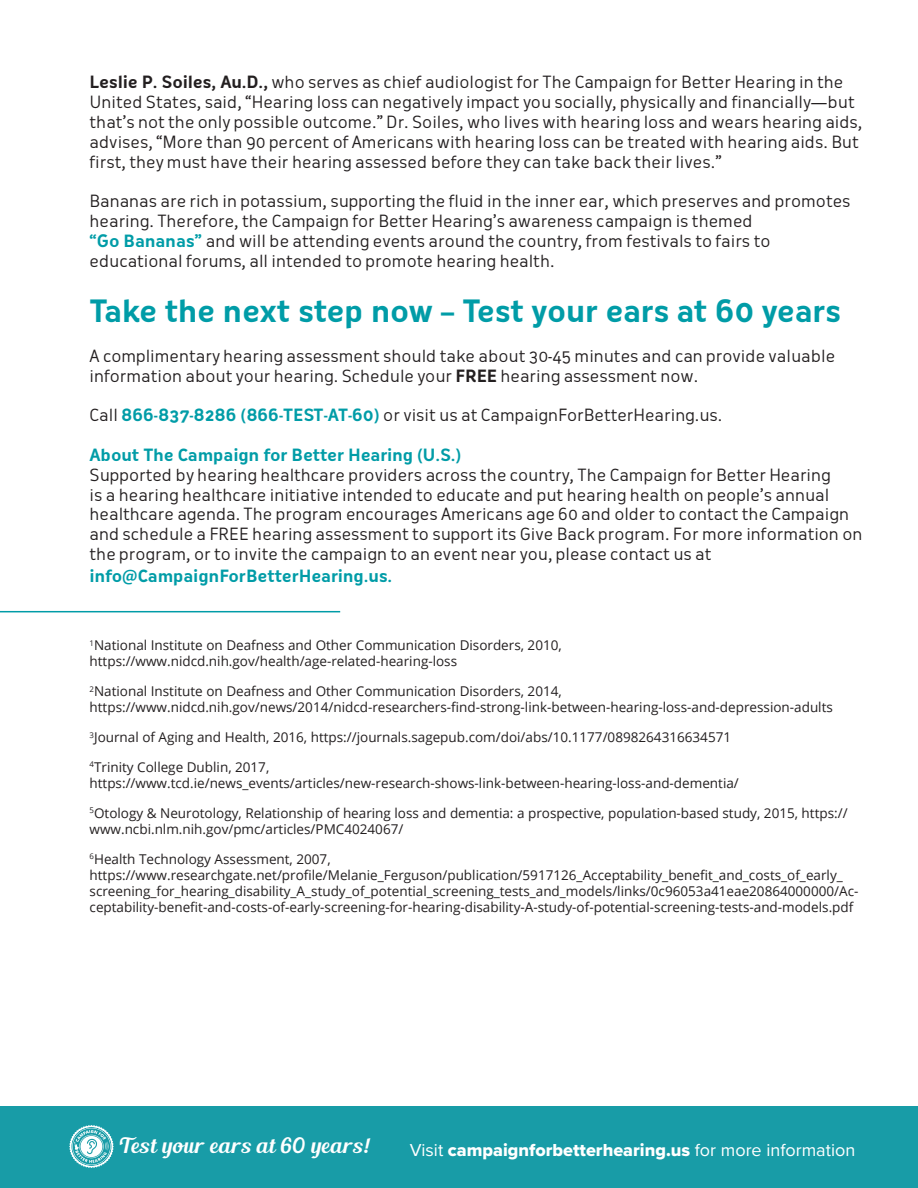
<style>
.page{position:relative;width:918px;height:1188px;background:#fff}
.page>*{position:absolute;margin:0;border:0;box-sizing:border-box;transform-origin:0 0}
.t1{font:700 30px "Oceania";letter-spacing:-.01em;color:#009ca7}
.t2{font:21.15px "Blenda Script";letter-spacing:.03em;color:#fff}
.t3{font:18px "Proxima Nova Extrabld";color:#fff}
.t4{font:16.5px/19.8px "Oceania";color:#231f20}
.t5{font:700 16.5px "Oceania";letter-spacing:-.01em;color:#009ca7}
.t6{font:13.5px/16.2px "Open Sans";color:#231f20}
.s1{font-weight:700}
.s2{font-weight:700;color:#009ca7}
.s3{font-family:"Proxima Nova"}
</style>
<div class="page">
<div style="left:0;top:1107px;width:918px;height:81px;background:#189ca7"></div>
<svg style="left:69px;top:1125px;width:45px;height:43px"></svg>
<hr style="left:0;top:611px;width:340px;height:1px;background:#009ca7">
<p class="t4" style="left:90px;top:72px;width:774px"><span class="s1">Leslie P. Soiles, Au.D.,</span> who serves as chief audiologist for The Campaign for Better Hearing in the United States, said, “Hearing loss can negatively impact you socially, physically and financially—but that’s not the only possible outcome.” Dr. Soiles, who lives with hearing loss and wears hearing aids, advises, “More than 90 percent of Americans with hearing loss can be treated with hearing aids. But first, they must have their hearing assessed before they can take back their lives.”</p>
<p class="t4" style="left:90px;top:191px;width:762px">Bananas are rich in potassium, supporting the fluid in the inner ear, which preserves and promotes hearing. Therefore, the Campaign for Better Hearing’s awareness campaign is themed<br><span class="s2">“Go Bananas”</span> and will be attending events around the country, from festivals to fairs to educational forums, all intended to promote hearing health.</p>
<h1 class="t1" style="left:90px;top:294px;width:753px">Take the next step now – Test your ears at 60 years</h1>
<p class="t4" style="left:90px;top:346px;width:747px">A complimentary hearing assessment should take about 30-45 minutes and can provide valuable information about your hearing. Schedule your <span class="s1">FREE</span> hearing assessment now.</p>
<p class="t4" style="left:90px;top:405px;width:634px">Call <span class="s2">866-837-8286 (866-TEST-AT-60)</span> or visit us at CampaignForBetterHearing.us.</p>
<p class="t5" style="left:90px;top:445px;width:373px">About The Campaign for Better Hearing (U.S.)</p>
<p class="t4" style="left:90px;top:465px;width:774px">Supported by hearing healthcare providers across the country, The Campaign for Better Hearing<br>is a hearing healthcare initiative intended to educate and put hearing health on people’s annual healthcare agenda. The program encourages Americans age 60 and older to contact the Campaign and schedule a FREE hearing assessment to support its Give Back program. For more information on the program, or to invite the campaign to an event near you, please contact us at</p>
<p class="t5" style="left:90px;top:566px;width:304px">info@CampaignForBetterHearing.us.</p>
<p class="t6" style="left:90px;top:637px;width:474px"><sup>1</sup>National Institute on Deafness and Other Communication Disorders, 2010, https://www.nidcd.nih.gov/health/age-related-hearing-loss</p>
<p class="t6" style="left:90px;top:683px;width:745px"><sup>2</sup>National Institute on Deafness and Other Communication Disorders, 2014, https://www.nidcd.nih.gov/news/2014/nidcd-researchers-find-strong-link-between-hearing-loss-and-depression-adults</p>
<p class="t6" style="left:90px;top:729px;width:643px"><sup>3</sup>Journal of Aging and Health, 2016, https://journals.sagepub.com/doi/abs/10.1177/0898264316634571</p>
<p class="t6" style="left:90px;top:758px;width:651px"><sup>4</sup>Trinity College Dublin, 2017, https://www.tcd.ie/news_events/articles/new-research-shows-link-between-hearing-loss-and-dementia/</p>
<p class="t6" style="left:90px;top:804px;width:760px"><sup>5</sup>Otology &amp; Neurotology, Relationship of hearing loss and dementia: a prospective, population-based study, 2015, https:// www.ncbi.nlm.nih.gov/pmc/articles/PMC4024067/</p>
<p class="t6" style="left:90px;top:850px;width:770px"><sup>6</sup>Health Technology Assessment, 2007, https://www.researchgate.net/profile/Melanie_Ferguson/publication/5917126_Acceptability_benefit_and_costs_of_early_ screening_for_hearing_disability_A_study_of_potential_screening_tests_and_models/links/0c96053a41eae20864000000/Ac&shy;ceptability-benefit-and-costs-of-early-screening-for-hearing-disability-A-study-of-potential-screening-tests-and-models.pdf</p>
<p class="t2" style="left:119px;top:1132px;width:253px">Test your ears at 60 years!</p>
<p class="t3" style="left:410px;top:1136px;width:447px"><span class="s3">Visit</span> campaignforbetterhearing.us <span class="s3">for more information</span></p>
</div>
